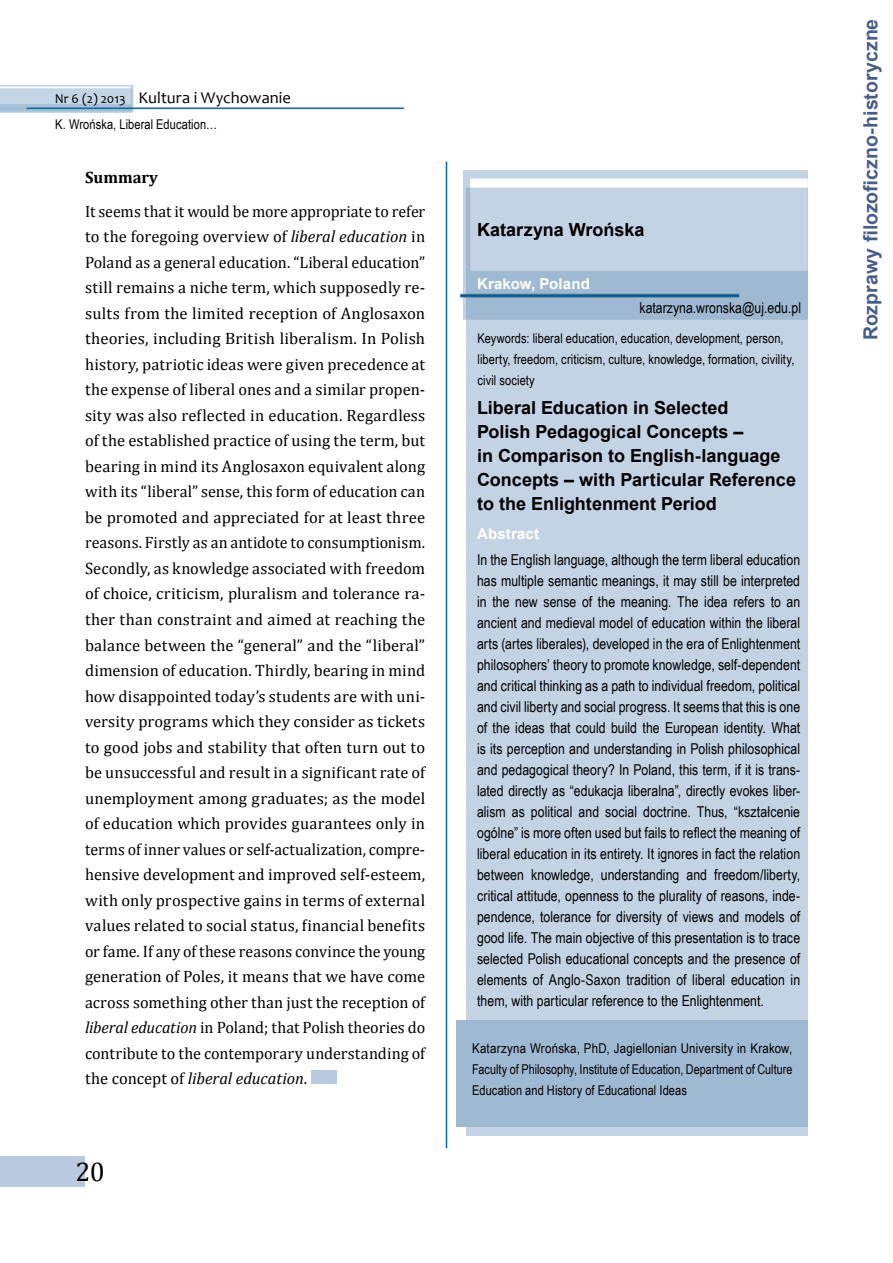
<style>
.page{position:relative;width:893px;height:1263px;background:#fff}
.page>*{position:absolute;margin:0;border:0;box-sizing:border-box;transform-origin:0 0}
.t1{font:27px "Cambria";color:#000}
.t2{font:700 19.5px "Arial";color:#485e88}
.t3{font:700 18px/24px "Arial";color:#000}
.t4{font:16.5px/25.5px "Cambria";color:#000;text-align:justify}
.t5{font:16.5px "Candara";letter-spacing:.005em;color:#000}
.t6{font:700 16.5px "Cambria";color:#000}
.t7{font:15px/21px "Arial Narrow";color:#000;text-align:justify}
.t8{font:700 15px "Arial";letter-spacing:.01em;color:#fff}
.t9{font:13.5px/21px "Arial Narrow";letter-spacing:.005em;color:#000}
.t10{font:13.5px/21px "Arial Narrow";letter-spacing:.005em;color:#000;text-align:justify;scale:1.04 1}
.t11{font:13.5px "Candara";color:#000}
.s1{font-style:italic}
</style>
<div class="page">
<img style="left:0;top:85px;width:403px;height:27px">
<hr style="left:446px;top:162px;width:1px;height:986px;background:#006b9b">
<div style="left:311px;top:1070px;width:25px;height:14px;background:#b7cade"></div>
<img style="left:461px;top:170px;width:347px;height:965px">
<div style="left:457px;top:1020px;width:351px;height:107px;background:#9fb9d2"></div>
<p class="t11" style="left:55px;top:90px;width:72px">Nr 6 (2) 2013</p>
<p class="t5" style="left:139px;top:87px;width:154px">Kultura i Wychowanie</p>
<p class="t9" style="left:55px;top:113px;width:163px">K. Wrońska, Liberal Education…</p>
<p class="t6" style="left:85px;top:166px;width:74px">Summary</p>
<p class="t4" style="left:85px;top:198px;width:342px">It seems that it would be more appropriate to refer to the foregoing overview of <span class="s1">liberal education</span> in Poland as a general education. “Liberal education” still remains a niche term, which supposedly re&shy;sults from the limited reception of Anglosaxon theories, including British liberalism. In Polish history, patriotic ideas were given precedence at the expense of liberal ones and a similar propen&shy;sity was also reflected in education. Regardless of the established practice of using the term, but bearing in mind its Anglosaxon equivalent along with its “liberal” sense, this form of education can be promoted and appreciated for at least three reasons. Firstly as an antidote to consumptionism.<br>Secondly, as knowledge associated with freedom of choice, criticism, pluralism and tolerance ra&shy;ther than constraint and aimed at reaching the balance between the “general” and the “liberal” dimension of education. Thirdly, bearing in mind how disappointed today’s students are with uni&shy;versity programs which they consider as tickets to good jobs and stability that often turn out to be unsuccessful and result in a significant rate of unemployment among graduates; as the model of education which provides guarantees only in terms of inner values or self-actualization, compre&shy;hensive development and improved self-esteem, with only prospective gains in terms of external values related to social status, financial benefits or fame. If any of these reasons convince the young generation of Poles, it means that we have come across something other than just the reception of <span class="s1">liberal education</span> in Poland; that Polish theories do contribute to the contemporary understanding of the concept of <span class="s1">liberal education</span>.</p>
<h1 class="t1" style="left:75px;top:1156px;width:31px">20</h1>
<p class="t3" style="left:477px;top:218px;width:169px">Katarzyna Wrońska</p>
<p class="t8" style="left:477px;top:274px;width:114px">Krakow, Poland</p>
<p class="t7" style="left:639px;top:297px;width:163px">katarzyna.wronska@uj.edu.pl</p>
<p class="t9" style="left:477px;top:327px;width:318px">Keywords: liberal education, education, development, person, liberty, freedom, criticism, culture, knowledge, formation, civility, civil society</p>
<p class="t3" style="left:477px;top:396px;width:320px">Liberal Education in Selected<br>Polish Pedagogical Concepts –<br>in Comparison to English-language<br>Concepts – with Particular Reference to the Enlightenment Period</p>
<p class="t8" style="left:477px;top:524px;width:64px">Abstract</p>
<p class="t7" style="left:477px;top:549px;width:325px">In the English language, although the term liberal education has multiple semantic meanings, it may still be interpreted in the new sense of the meaning. The idea refers to an ancient and medieval model of education within the liberal arts (artes liberales), developed in the era of Enlightenment philosophers’ theory to promote knowledge, self-dependent and critical thinking as a path to individual freedom, political and civil liberty and social progress. It seems that this is one of the ideas that could build the European identity. What is its perception and understanding in Polish philosophical and pedagogical theory? In Poland, this term, if it is trans&shy;lated directly as “edukacja liberalna”, directly evokes liber&shy;alism as political and social doctrine. Thus, “kształcenie ogólne” is more often used but fails to reflect the meaning of liberal education in its entirety. It ignores in fact the relation between knowledge, understanding and freedom/liberty, critical attitude, openness to the plurality of reasons, inde&shy;pendence, tolerance for diversity of views and models of good life. The main objective of this presentation is to trace selected Polish educational concepts and the presence of elements of Anglo-Saxon tradition of liberal education in them, with particular reference to the Enlightenment.</p>
<p class="t10" style="left:472px;top:1038px;width:309px">Katarzyna Wrońska, PhD, Jagiellonian University in Krakow, Faculty of Philosophy, Institute of Education, Department of Culture Education and History of Educational Ideas</p>
<p class="t2" style="left:857px;top:340px;width:323px;rotate:-90deg">Rozprawy filozoficzno-historyczne</p>
</div>
